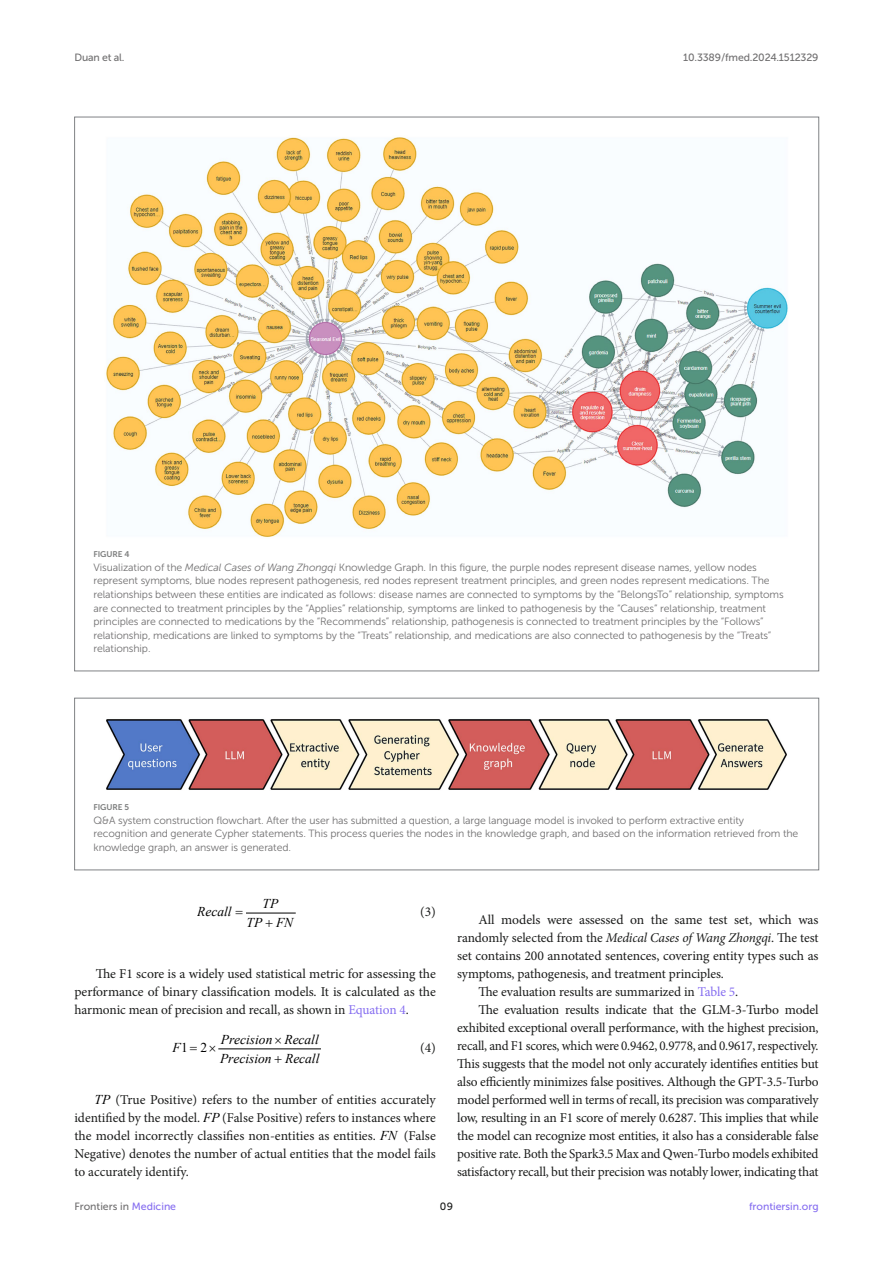
<style>
.page{position:relative;width:893px;height:1263px;background:#fff}
.page>*{position:absolute;margin:0;border:0;box-sizing:border-box;transform-origin:0 0}
.TEXT{font:13.5px/18px "Minion Pro";letter-spacing:-.005em;color:#1b1c1b;text-align:justify}
.spi-math-img{font:13.5px "Minion Pro";color:#1b1c1b}
.spi-math-img-2{font:italic 13.5px/19.4px "Times New Roman";color:#000}
.EQ{font:13.5px "Minion Pro";color:#1b1c1b}
.spi-math-img-3{font:13.5px "Times New Roman";color:#000}
.FIG_LEG{font:10.5px/13.5px "Museo Sans 300";letter-spacing:-.01em;color:#706f70}
.t1{font:10.5px "Museo Sans 500";letter-spacing:-.015em;color:#706f70}
.t2{font:10.5px "Museo Sans 500";color:#856df0}
.t3{font:10.5px "Museo Sans 500";color:#1b1c1b}
.FIG_HD{font:8.25px "Museo Sans 700";letter-spacing:-.01em;color:#7e7f7f}
.s1{font-style:italic}
.s2{color:#856df0}
.s3{font-family:"Times New Roman";font-style:italic;color:#000}
</style>
<div class="page">
<hr style="left:246px;top:913px;width:49px;height:1px;background:#000">
<hr style="left:219px;top:1048px;width:102px;height:1px;background:#000">
<img style="left:106px;top:137px;width:682px;height:401px">
<img style="left:106px;top:719px;width:681px;height:71px">
<div style="left:74px;top:698px;width:745px;height:172px;border:1px solid #808285"></div>
<p class="t1" style="left:74px;top:51px;width:51px">Duan et al.</p>
<p class="t1" style="left:683px;top:51px;width:137px">10.3389/fmed.2024.1512329</p>
<p class="FIG_HD" style="left:94px;top:550px;width:37px">FIGURE 4</p>
<p class="FIG_LEG" style="left:94px;top:561px;width:692px">Visualization of the <span class="s1">Medical Cases of Wang Zhongqi</span> Knowledge Graph. In this figure, the purple nodes represent disease names, yellow nodes represent symptoms, blue nodes represent pathogenesis, red nodes represent treatment principles, and green nodes represent medications. The relationships between these entities are indicated as follows: disease names are connected to symptoms by the “BelongsTo” relationship, symptoms are connected to treatment principles by the “Applies” relationship, symptoms are linked to pathogenesis by the “Causes” relationship, treatment principles are connected to medications by the “Recommends” relationship, pathogenesis is connected to treatment principles by the “Follows” relationship, medications are linked to symptoms by the “Treats” relationship, and medications are also connected to pathogenesis by the “Treats” relationship.</p>
<p class="FIG_HD" style="left:94px;top:803px;width:37px">FIGURE 5</p>
<p class="FIG_LEG" style="left:94px;top:814px;width:706px">Q&amp;A system construction flowchart. After the user has submitted a question, a large language model is invoked to perform extractive entity recognition and generate Cypher statements. This process queries the nodes in the knowledge graph, and based on the information retrieved from the knowledge graph, an answer is generated.</p>
<p class="spi-math-img-2" style="left:197px;top:902px;width:36px">Recall</p>
<p class="spi-math-img-2" style="left:263px;top:893px;width:17px">TP</p>
<p class="spi-math-img-2" style="left:247px;top:912px;width:48px">TP FN</p>
<p class="EQ" style="left:420px;top:903px;width:17px">(3)</p>
<p class="TEXT" style="left:74px;top:965px;width:363px;text-indent:21px">The F1 score is a widely used statistical metric for assessing the performance of binary classification models. It is calculated as the harmonic mean of precision and recall, as shown in <span class="s2">Equation 4</span>.</p>
<p class="spi-math-img-3" style="left:173px;top:1038px;width:36px"><span class="s1">F</span>1 2</p>
<p class="spi-math-img-2" style="left:220px;top:1029px;width:101px">Precision Recall<br>Precision Recall</p>
<p class="EQ" style="left:420px;top:1039px;width:17px">(4)</p>
<p class="spi-math-img" style="left:95px;top:1091px;width:343px"><span class="s3">TP</span> (True Positive) refers to the number of entities accurately</p>
<p class="TEXT" style="left:74px;top:1109px;width:363px">identified by the model. <span class="s3">FP</span> (False Positive) refers to instances where the model incorrectly classifies non-entities as entities. <span class="s3">FN</span></p>
<p class="TEXT" style="left:74px;top:1127px;width:363px;text-indent:329px">(False Negative) denotes the number of actual entities that the model fails to accurately identify.</p>
<p class="TEXT" style="left:457px;top:911px;width:363px;text-indent:21px">All models were assessed on the same test set, which was randomly selected from the <span class="s1">Medical Cases of Wang Zhongqi</span>. The test set contains 200 annotated sentences, covering entity types such as symptoms, pathogenesis, and treatment principles.</p>
<p class="TEXT" style="left:478px;top:983px;width:261px">The evaluation results are summarized in <span class="s2">Table 5</span>.</p>
<p class="TEXT" style="left:457px;top:1001px;width:363px;text-indent:21px">The evaluation results indicate that the GLM-3-Turbo model exhibited exceptional overall performance, with the highest precision, recall, and F1 scores, which were 0.9462, 0.9778, and 0.9617, respectively.<br>This suggests that the model not only accurately identifies entities but also efficiently minimizes false positives. Although the GPT-3.5-Turbo model performed well in terms of recall, its precision was comparatively low, resulting in an F1 score of merely 0.6287. This implies that while the model can recognize most entities, it also has a considerable false positive rate. Both the Spark3.5 Max and Qwen-Turbo models exhibited satisfactory recall, but their precision was notably lower, indicating that</p>
<p class="t1" style="left:74px;top:1200px;width:103px">Frontiers in <span class="s2">Medicine</span></p>
<p class="t3" style="left:440px;top:1200px;width:15px">09</p>
<p class="t2" style="left:749px;top:1200px;width:71px">frontiersin.org</p>
</div>
